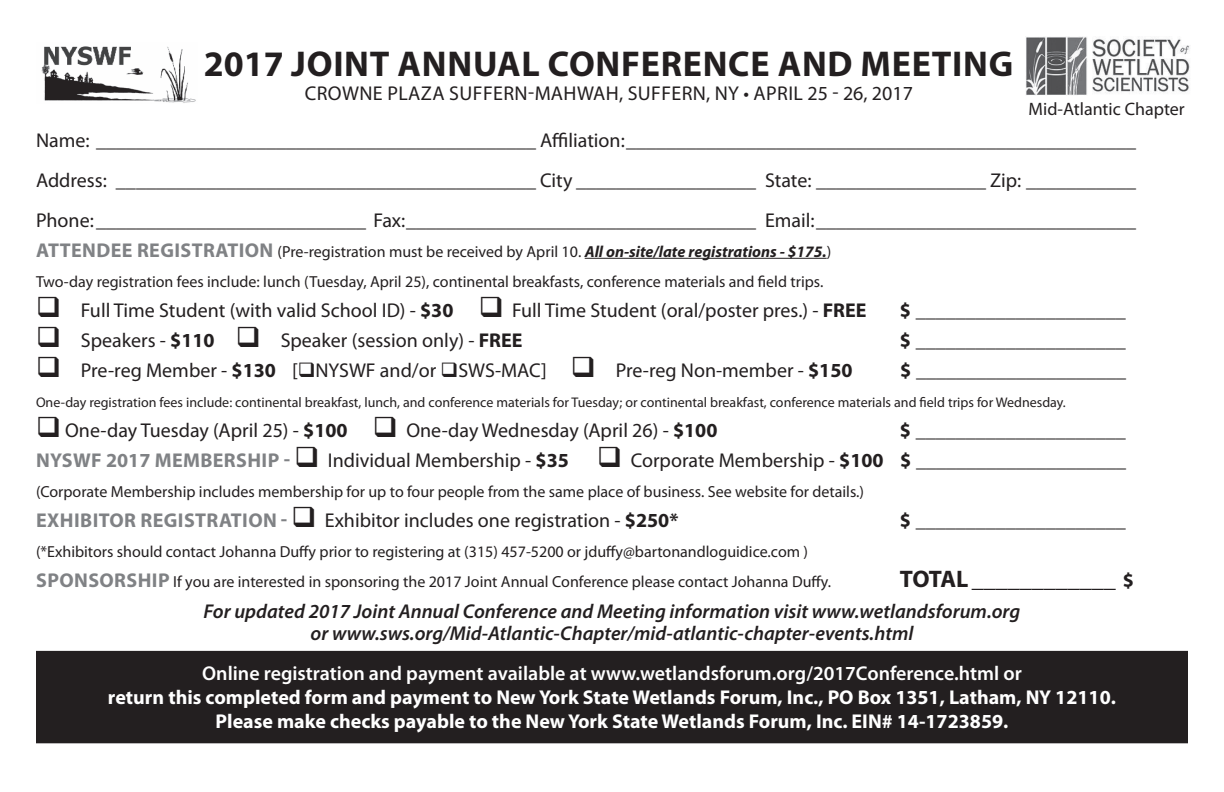
<style>
.page{position:relative;width:1224px;height:792px;background:#fff}
.page>*{position:absolute;margin:0;border:0;box-sizing:border-box;transform-origin:0 0}
.t1{font:700 36px "Myriad Pro";letter-spacing:.02em;color:#231f20}
.t2{font:24px "Myriad Pro";color:#231f20}
.t3{font:20px/40px "Myriad Pro";color:#231f20;text-align:justify}
.t4{font:700 20px/30px "Myriad Pro";color:#231f20;text-align:right}
.t5{font:700 20px/24px "Myriad Pro";color:#fff;text-align:center}
.t6{font:italic 600 20px/22px "Myriad Pro";color:#231f20;text-align:center}
.t7{font:600 20px "Myriad Pro";color:#fff}
.t8{font:20px "Myriad Pro";letter-spacing:.02em;color:#231f20}
.t9{font:700 20px "Myriad Pro";color:#808285}
.t10{font:18px "Myriad Pro";color:#231f20}
.t11{font:16px/30px "Myriad Pro";color:#231f20}
.t12{font:14px "Myriad Pro";color:#231f20}
.s1{font-weight:700;font-size:20px;color:#808285}
.s2{font-weight:700;font-style:italic}
.s3{font-weight:700}
.s4{color:#808285}
.s5{font-weight:400}
.s6{font-weight:700;color:#808285}
.s7{font-weight:700;font-size:24px}
.s8{font-weight:700;font-size:20px}
</style>
<div class="page">
<div style="left:37px;top:652px;width:1150px;height:90px;background:#231f20"></div>
<div style="left:36px;top:651px;width:1152px;height:92px;border:2px solid #231f20"></div>
<hr style="left:585px;top:258px;width:242px;height:1px;background:#231f20">
<img style="left:41px;top:46px;width:155px;height:57px">
<img style="left:1026px;top:36px;width:164px;height:59px">
<h1 class="t1" style="left:204px;top:40px;width:125px">2017 JOINT</h1>
<h1 class="t1" style="left:398px;top:40px;width:617px">Annual Conference and Meeting</h1>
<p class="t8" style="left:305px;top:81px;width:610px">CrownE Plaza Suffern-Mahwah, Suffern, NY • APRIL 25 - 26, 2017</p>
<p class="t10" style="left:1028px;top:98px;width:158px">Mid-Atlantic Chapter</p>
<p class="t3" style="left:36px;top:120px;width:1101px">Name: ____________________________________________ Affiliation:___________________________________________________ Address: __________________________________________ City __________________ State: _________________ Zip: ___________ Phone:___________________________ Fax:___________________________________ Email:________________________________</p>
<p class="t11" style="left:36px;top:236px;width:797px"><span class="s1">Attendee Registration</span> (Pre-registration must be received by April 10. <span class="s2">All on-site/late registrations - $175.</span>)<br>Two-day registration fees include: lunch (Tuesday, April 25), continental breakfasts, conference materials and field trips.</p>
<p class="t3" style="left:36px;top:290px;width:817px">❑ Full Time Student (with valid School ID) - <span class="s3">$30</span> ❑ Full Time Student (oral/poster pres.) - <span class="s3">FREE</span></p>
<p class="t4" style="left:900px;top:294px;width:227px">$ _____________________</p>
<p class="t3" style="left:36px;top:320px;width:476px">❑ Speakers - <span class="s3">$110</span> ❑ Speaker (session only) - <span class="s3">FREE</span></p>
<p class="t4" style="left:900px;top:324px;width:227px">$ _____________________</p>
<p class="t3" style="left:36px;top:350px;width:818px">❑ Pre-reg Member - <span class="s3">$130</span> [❑NYSWF and/or ❑SWS-MAC] ❑ Pre-reg Non-member - <span class="s3">$150</span></p>
<p class="t4" style="left:900px;top:354px;width:227px">$ _____________________</p>
<p class="t12" style="left:36px;top:393px;width:1031px">One-day registration fees include: continental breakfast, lunch, and conference materials for Tuesday; or continental breakfast, conference materials and field trips for Wednesday.</p>
<p class="t3" style="left:36px;top:410px;width:683px">❑ One-day Tuesday (April 25) - <span class="s3">$100</span> ❑ One-day Wednesday (April 26) - <span class="s3">$100</span></p>
<p class="t4" style="left:36px;top:414px;width:1091px">$ _____________________<br><span class="s4">NYSWF 2017 Membership -</span> ❑ <span class="s5">Individual Membership -</span> $35 ❑ <span class="s5">Corporate Membership -</span> $100 $ _____________________</p>
<p class="t11" style="left:36px;top:476px;width:830px">(Corporate Membership includes membership for up to four people from the same place of business. See website for details.)</p>
<p class="t3" style="left:36px;top:500px;width:644px"><span class="s6">Exhibitor registration -</span> ❑ Exhibitor includes one registration - <span class="s3">$250*</span></p>
<p class="t4" style="left:900px;top:504px;width:227px">$ _____________________</p>
<p class="t11" style="left:36px;top:536px;width:774px">(*Exhibitors should contact Johanna Duffy prior to registering at (315) 457-5200 or jduffy@bartonandloguidice.com )</p>
<p class="t9" style="left:36px;top:567px;width:14px">SPONSO</p>
<p class="t9" style="left:114px;top:567px;width:24px">RSHIP</p>
<p class="t11" style="left:173px;top:566px;width:687px">If you are interested in sponsoring the 2017 Joint Annual Conference please contact Johanna Duffy. <span class="s7">TOT</span></p>
<p class="t2" style="left:940px;top:564px;width:195px"><span class="s3">AL</span> ____________ <span class="s8">$</span></p>
<p class="t6" style="left:204px;top:599px;width:818px">For updated 2017 Joint Annual Conference and Meeting information visit www.wetlandsforum.org or www.sws.org/Mid-Atlantic-Chapter/mid-atlantic-chapter-events.html</p>
<p class="t7" style="left:202px;top:660px;width:821px">Online registration and payment available at www.wetlandsforum.org/2017Conference.html or</p>
<p class="t5" style="left:108px;top:684px;width:1010px">return this completed form and payment to New York State Wetlands Forum, Inc., PO Box 1351, Latham, NY 12110.<br>Please make checks payable to the New York State Wetlands Forum, Inc. EIN# 14-1723859.</p>
</div>
